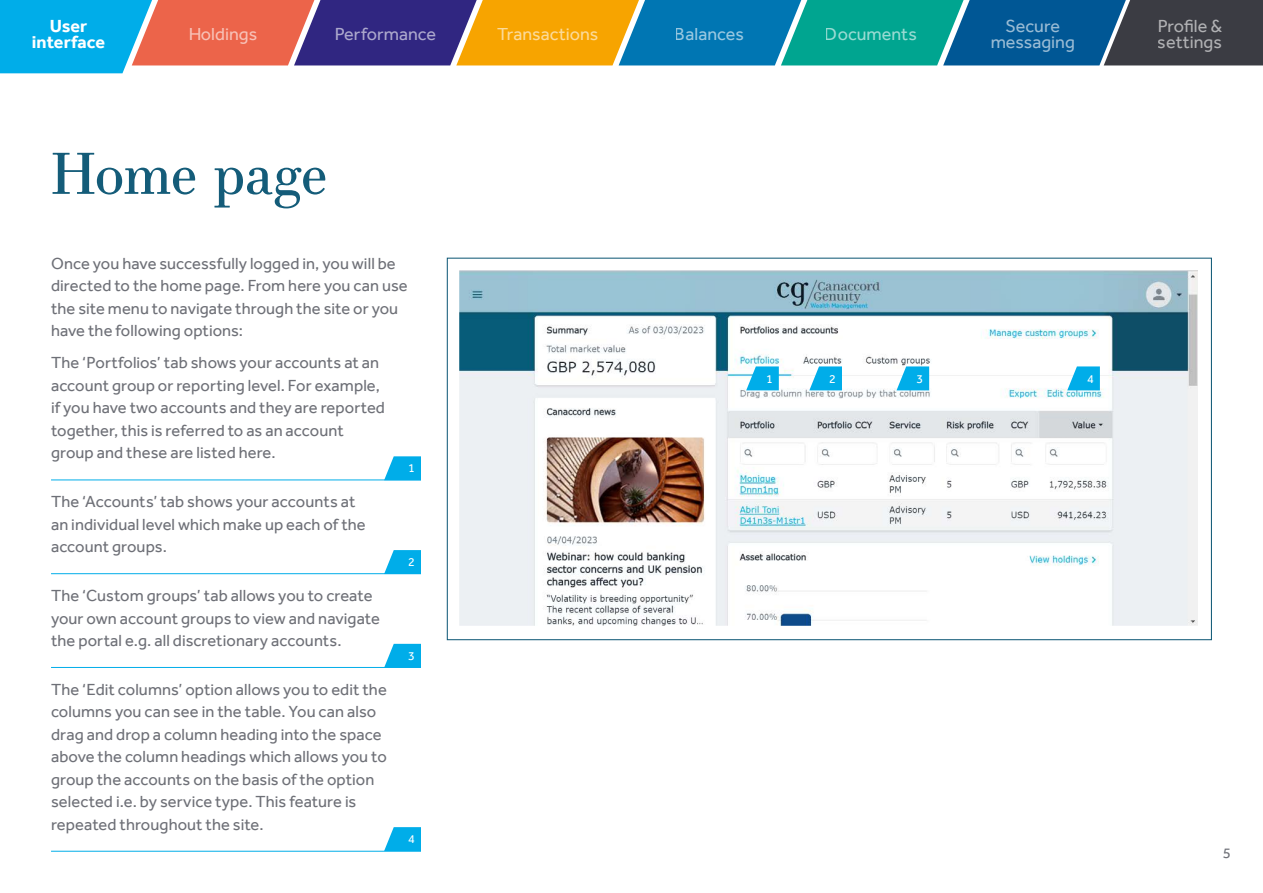
<style>
.page{position:relative;width:1263px;height:893px;background:#fff}
.page>*{position:absolute;margin:0;border:0;box-sizing:border-box;transform-origin:0 0}
.t1{font:57px "Essonnes Text";letter-spacing:-.02em;color:#145c79}
.t2{font:18px/16.5px "Effra";color:#fff;text-align:center}
.t3{font:700 18px/16.5px "Effra";color:#fff;text-align:center}
.t4{font:16.5px/22.5px "Effra";letter-spacing:.005em;color:#6e7077}
.t5{font:15px "Effra";color:#6e7077}
.t6{font:12.3px "Effra";color:#fff}
</style>
<div class="page">
<img style="left:459px;top:270px;width:738px;height:355px">
<svg style="left:746px;top:366px;width:42px;height:24px"></svg>
<svg style="left:809px;top:366px;width:43px;height:24px"></svg>
<svg style="left:896px;top:366px;width:43px;height:24px"></svg>
<svg style="left:1067px;top:366px;width:42px;height:24px"></svg>
<hr style="left:51px;top:480px;width:370px;height:1px;background:#00ade9">
<hr style="left:51px;top:573px;width:370px;height:1px;background:#00ade9">
<hr style="left:51px;top:667px;width:370px;height:1px;background:#00ade9">
<hr style="left:51px;top:851px;width:370px;height:1px;background:#00ade9">
<svg style="left:384px;top:456px;width:37px;height:24px"></svg>
<svg style="left:384px;top:550px;width:37px;height:24px"></svg>
<svg style="left:384px;top:644px;width:37px;height:23px"></svg>
<svg style="left:384px;top:827px;width:37px;height:24px"></svg>
<svg style="left:0;top:0;width:1263px;height:73px;background:#5f828a"></svg>
<p class="t3" style="left:32px;top:18px;width:75px">User interface</p>
<p class="t2" style="left:188px;top:26px;width:71px">Holdings</p>
<p class="t2" style="left:334px;top:26px;width:103px">Performance</p>
<p class="t2" style="left:497px;top:26px;width:103px">Transactions</p>
<p class="t2" style="left:675px;top:26px;width:71px">Balances</p>
<p class="t2" style="left:825px;top:26px;width:94px">Documents</p>
<p class="t2" style="left:990px;top:18px;width:86px">Secure messaging</p>
<p class="t2" style="left:1157px;top:18px;width:66px;text-align:left">Profile &amp; settings</p>
<h1 class="t1" style="left:51px;top:132px;width:278px">Home page</h1>
<p class="t4" style="left:51px;top:252px;width:358px">Once you have successfully logged in, you will be directed to the home page. From here you can use the site menu to navigate through the site or you have the following options:</p>
<p class="t4" style="left:51px;top:351px;width:335px">The ‘Portfolios’ tab shows your accounts at an account group or reporting level. For example, if you have two accounts and they are reported together, this is referred to as an account group and these are listed here.</p>
<p class="t4" style="left:51px;top:490px;width:316px">The ‘Accounts’ tab shows your accounts at an individual level which make up each of the account groups.</p>
<p class="t4" style="left:51px;top:584px;width:330px">The ‘Custom groups’ tab allows you to create your own account groups to view and navigate the portal e.g. all discretionary accounts.</p>
<p class="t4" style="left:51px;top:678px;width:337px">The ‘Edit columns’ option allows you to edit the columns you can see in the table. You can also drag and drop a column heading into the space above the column headings which allows you to group the accounts on the basis of the option selected i.e. by service type. This feature is repeated throughout the site.</p>
<p class="t6" style="left:408px;top:461px;width:8px">1</p>
<p class="t6" style="left:408px;top:555px;width:8px">2</p>
<p class="t6" style="left:408px;top:648px;width:8px">3</p>
<p class="t6" style="left:408px;top:832px;width:8px">4</p>
<p class="t6" style="left:766px;top:371px;width:8px">1</p>
<p class="t6" style="left:829px;top:371px;width:8px">2</p>
<p class="t6" style="left:916px;top:371px;width:8px">3</p>
<p class="t6" style="left:1087px;top:371px;width:8px">4</p>
<p class="t5" style="left:1223px;top:844px;width:10px">5</p>
</div>
